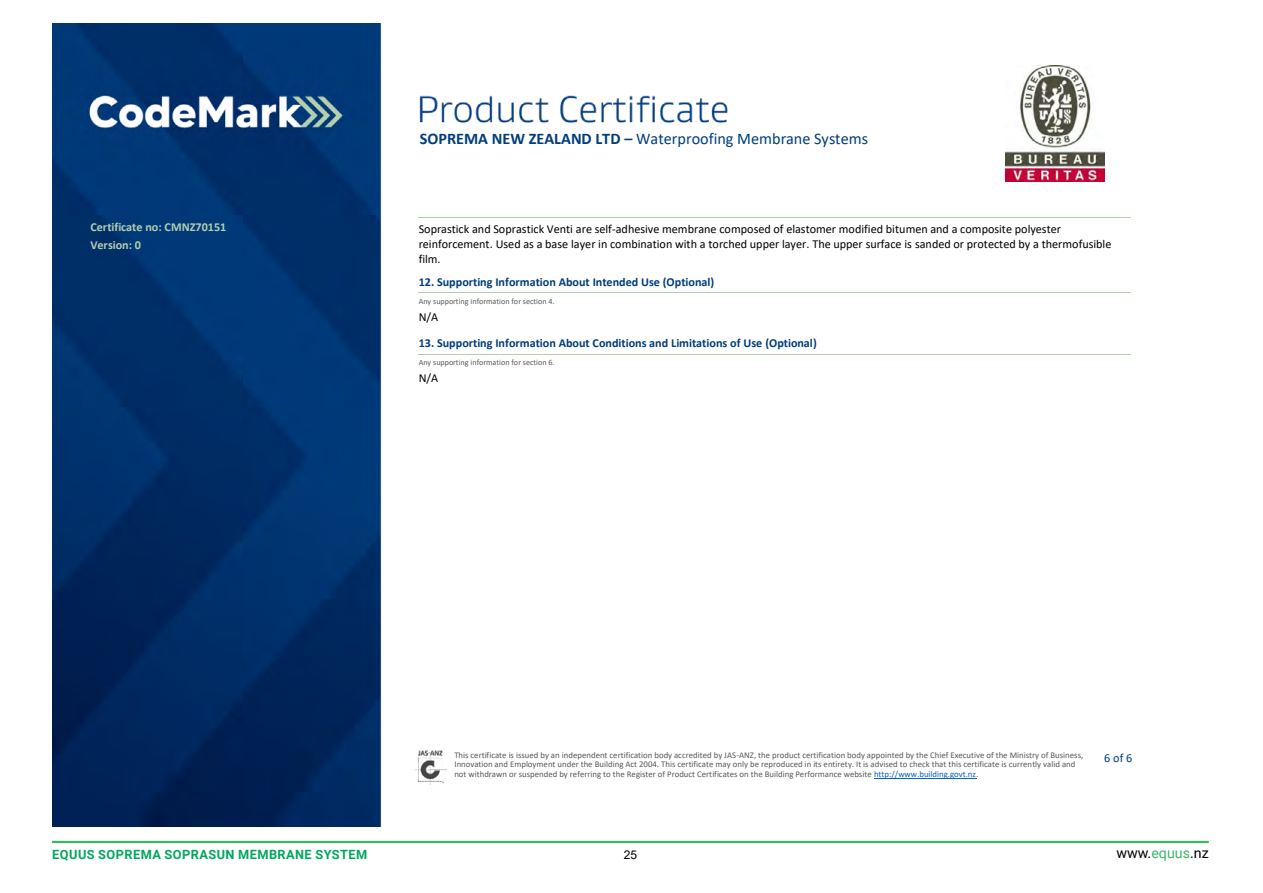
<style>
.page{position:relative;width:1263px;height:893px;background:#fff}
.page>*{position:absolute;margin:0;border:0;box-sizing:border-box;transform-origin:0 0}
.t1{font:16.2px "Calibri";color:#003d7c}
.t2{font:14.25px "Roboto";color:#000}
.t3{font:700 12.75px "Roboto";letter-spacing:.035em;color:#00a75e}
.t4{font:12.15px/14.9px "Calibri";color:#000}
.t5{font:700 12.15px "Calibri";letter-spacing:-.005em;color:#003d7c}
.t6{font:700 12.15px/17.5px "Calibri";color:#b4cfaf}
.t7{font:12.15px "Calibri";color:#003d7c}
.t8{font:12px "Arial";color:#000}
.t9{font:8.7px/9.6px "Calibri";color:#58595b}
.t10{font:8.1px "Calibri";color:#58595b}
.s1{font-weight:700}
.s2{color:#0563c1}
.s3{color:#3cb768}
</style>
<div class="page">
<hr style="left:52px;top:841px;width:1157px;height:2px;background:#3cb768">
<img style="left:52px;top:23px;width:1079px;height:803px">
<hr style="left:874px;top:778px;width:102px;height:1px;background:#0563c1">
<img style="left:415px;top:750px;width:31px;height:34px">
<img style="left:1005px;top:66px;width:99px;height:115px">
<hr style="left:419px;top:217px;width:712px;height:1px;background:#b4cfaf">
<hr style="left:419px;top:293px;width:712px;height:1px;background:#b4cfaf">
<hr style="left:419px;top:354px;width:712px;height:1px;background:#b4cfaf">
<h3 class="t6" style="left:90px;top:218px;width:137px">Certificate no: CMNZ70151<br>Version: 0</h3>
<h1 class="t1" style="left:420px;top:127px;width:450px"><span class="s1">SOPREMA NEW ZEALAND LTD –</span> Waterproofing Membrane Systems</h1>
<p class="t4" style="left:419px;top:221px;width:694px">Soprastick and Soprastick Venti are self-adhesive membrane composed of elastomer modified bitumen and a composite polyester reinforcement. Used as a base layer in combination with a torched upper layer. The upper surface is sanded or protected by a thermofusible film.</p>
<h3 class="t5" style="left:419px;top:273px;width:297px">12. Supporting Information About Intended Use (Optional)</h3>
<p class="t10" style="left:419px;top:296px;width:137px">Any supporting information for section 4.</p>
<h3 class="t4" style="left:419px;top:309px;width:21px">N/A</h3>
<h3 class="t5" style="left:419px;top:334px;width:400px">13. Supporting Information About Conditions and Limitations of Use (Optional)</h3>
<p class="t10" style="left:419px;top:357px;width:137px">Any supporting information for section 6.</p>
<h3 class="t4" style="left:419px;top:370px;width:21px">N/A</h3>
<p class="t9" style="left:454px;top:750px;width:630px">This certificate is issued by an independent certification body accredited by JAS-ANZ, the product certification body appointed by the Chief Executive of the Ministry of Business,<br>Innovation and Employment under the Building Act 2004. This certificate may only be reproduced in its entirety. It is advised to check that this certificate is currently valid and not withdrawn or suspended by referring to the Register of Product Certificates on the Building Performance website <span class="s2">http://www.building.govt.nz</span>.</p>
<h3 class="t7" style="left:1104px;top:749px;width:30px">6 of 6</h3>
<h3 class="t3" style="left:52px;top:846px;width:317px">EQUUS SOPREMA SOPRASUN MEMBRANE SYSTEM</h3>
<h3 class="t8" style="left:624px;top:847px;width:15px">25</h3>
<h2 class="t2" style="left:1116px;top:843px;width:94px">www.<span class="s3">equus</span>.nz</h2>
</div>
